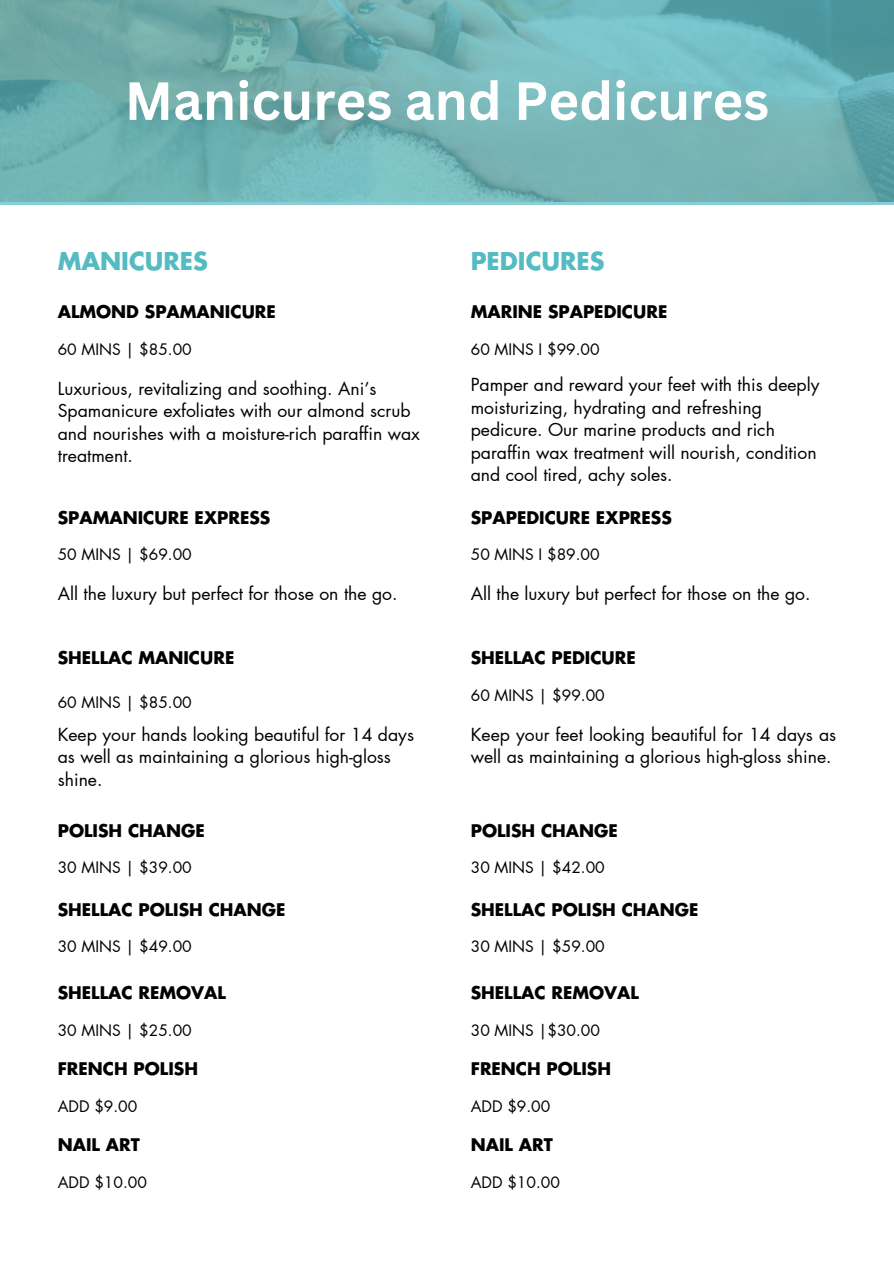
<style>
.page{position:relative;width:894px;height:1264px;background:#fff}
.page>*{position:absolute;margin:0;border:0;box-sizing:border-box;transform-origin:0 0}
.t1{font:700 52.5px "Canva Sans";color:#fff}
.t2{font:700 24px "Futura LT Pro";color:#54bbc2}
.t3{font:17.55px/22.5px "Futura LT Pro";color:#000}
.t4{font:700 16.95px "Futura LT Pro";color:#000}
.t5{font:15.45px "Futura LT Pro";color:#000}
</style>
<div class="page">
<svg style="left:0;top:0;width:893px;height:204px;background:#70b1b3"></svg>
<h3 class="t1" style="left:125px;top:64px;width:645px">Manicures and Pedicures</h3>
<p class="t2" style="left:58px;top:250px;width:152px">MANICURES</p>
<h3 class="t2" style="left:470px;top:250px;width:135px">PEDICURES</h3>
<h1 class="t4" style="left:58px;top:304px;width:219px">ALMOND SPAMANICURE</h1>
<h2 class="t5" style="left:58px;top:342px;width:135px">60 MINS | $85.00</h2>
<p class="t3" style="left:58px;top:377px;width:364px">Luxurious, revitalizing and soothing. Ani’s Spamanicure exfoliates with our almond scrub and nourishes with a moisture-rich paraffin wax treatment.</p>
<p class="t4" style="left:58px;top:509px;width:214px">SPAMANICURE EXPRESS</p>
<h4 class="t5" style="left:58px;top:547px;width:135px">50 MINS | $69.00</h4>
<h3 class="t3" style="left:58px;top:583px;width:341px">All the luxury but perfect for those on the go.</h3>
<p class="t4" style="left:58px;top:650px;width:178px">SHELLAC MANICURE</p>
<p class="t5" style="left:58px;top:695px;width:135px">60 MINS | $85.00</p>
<h3 class="t3" style="left:58px;top:723px;width:357px">Keep your hands looking beautiful for 14 days as well as maintaining a glorious high-gloss shine.</h3>
<h4 class="t4" style="left:58px;top:822px;width:148px">POLISH CHANGE</h4>
<h3 class="t5" style="left:58px;top:860px;width:135px">30 MINS | $39.00</h3>
<p class="t4" style="left:58px;top:901px;width:229px">SHELLAC POLISH CHANGE</p>
<h4 class="t5" style="left:58px;top:939px;width:135px">30 MINS | $49.00</h4>
<h3 class="t4" style="left:58px;top:985px;width:169px">SHELLAC REMOVAL</h3>
<p class="t5" style="left:58px;top:1022px;width:135px">30 MINS | $25.00</p>
<h3 class="t4" style="left:58px;top:1060px;width:142px">FRENCH POLISH</h3>
<p class="t5" style="left:58px;top:1098px;width:81px">ADD $9.00</p>
<h3 class="t4" style="left:58px;top:1136px;width:83px">NAIL ART</h3>
<p class="t5" style="left:58px;top:1174px;width:91px">ADD $10.00</p>
<p class="t4" style="left:470px;top:304px;width:198px">MARINE SPAPEDICURE</p>
<p class="t5" style="left:470px;top:342px;width:130px">60 MINS I $99.00</p>
<h3 class="t3" style="left:470px;top:374px;width:350px">Pamper and reward your feet with this deeply moisturizing, hydrating and refreshing pedicure. Our marine products and rich paraffin wax treatment will nourish, condition and cool tired, achy soles.</h3>
<h3 class="t4" style="left:470px;top:509px;width:202px">SPAPEDICURE EXPRESS</h3>
<p class="t5" style="left:470px;top:547px;width:130px">50 MINS I $89.00</p>
<h2 class="t3" style="left:470px;top:582px;width:341px">All the luxury but perfect for those on the go.</h2>
<h3 class="t4" style="left:470px;top:650px;width:166px">SHELLAC PEDICURE</h3>
<p class="t5" style="left:470px;top:688px;width:135px">60 MINS | $99.00</p>
<h4 class="t3" style="left:470px;top:723px;width:367px">Keep your feet looking beautiful for 14 days as well as maintaining a glorious high-gloss shine.</h4>
<h3 class="t4" style="left:470px;top:822px;width:148px">POLISH CHANGE</h3>
<p class="t5" style="left:470px;top:860px;width:135px">30 MINS | $42.00</p>
<h3 class="t4" style="left:470px;top:901px;width:229px">SHELLAC POLISH CHANGE</h3>
<p class="t5" style="left:470px;top:939px;width:135px">30 MINS | $59.00</p>
<h3 class="t4" style="left:470px;top:985px;width:169px">SHELLAC REMOVAL</h3>
<p class="t5" style="left:470px;top:1022px;width:131px">30 MINS |$30.00</p>
<h3 class="t4" style="left:470px;top:1060px;width:142px">FRENCH POLISH</h3>
<p class="t5" style="left:470px;top:1098px;width:81px">ADD $9.00</p>
<h3 class="t4" style="left:470px;top:1136px;width:83px">NAIL ART</h3>
<p class="t5" style="left:470px;top:1174px;width:91px">ADD $10.00</p>
</div>
